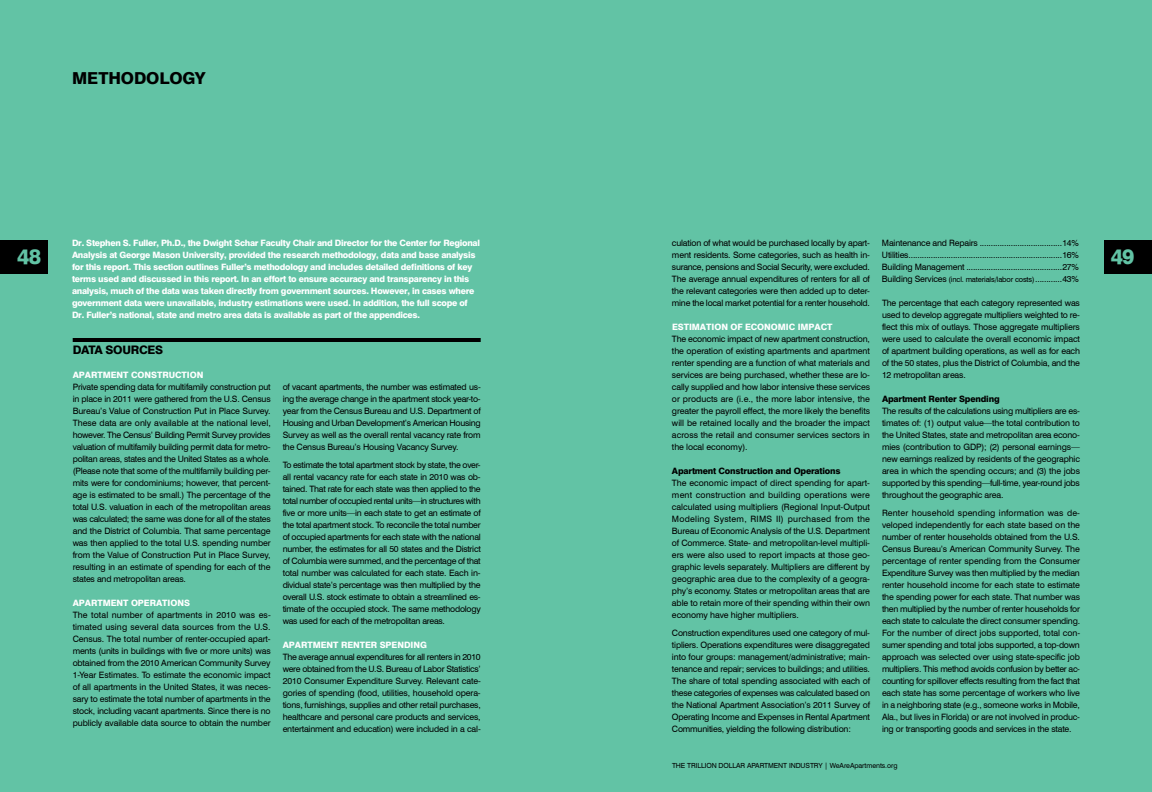
<style>
.page{position:relative;width:1152px;height:792px;background:#62c3a5}
.page>*{position:absolute;margin:0;border:0;box-sizing:border-box;transform-origin:0 0}
.t1{font:800 21px "Swiss 721 BT";color:#62c3a5}
.t2{font:800 16.5px "Swiss 721 BT";letter-spacing:-.005em;color:#000}
.t3{font:800 11.8px "Swiss 721 BT";color:#000}
.t4{font:8.8px/12px "Swiss 721 BT";letter-spacing:-.02em;color:#000;text-align:justify}
.t5{font:800 8.8px/12px "Swiss 721 BT";letter-spacing:-.03em;color:#fff}
.t6{font:800 8.8px "Swiss 721 BT";letter-spacing:-.02em;color:#000}
.t7{font:7px "Swiss 721 BT";letter-spacing:-.01em;color:#000}
.s1{font-size:7.5px}
</style>
<div class="page">
<hr style="left:73px;top:338px;width:408px;height:4px;background:#000">
<div style="left:1104px;top:240px;width:48px;height:34px;background:#000"></div>
<div style="left:0;top:240px;width:48px;height:34px;background:#000"></div>
<h2 class="t2" style="left:72px;top:68px;width:135px">METHODOLOGY</h2>
<p class="t5" style="left:72px;top:237px;width:410px">Dr. Stephen S. Fuller, Ph.D., the Dwight Schar Faculty Chair and Director for the Center for Regional Analysis at George Mason University, provided the research methodology, data and base analysis for this report. This section outlines Fuller’s methodology and includes detailed definitions of key terms used and discussed in this report. In an effort to ensure accuracy and transparency in this analysis, much of the data was taken directly from government sources. However, in cases where government data were unavailable, industry estimations were used. In addition, the full scope of Dr. Fuller’s national, state and metro area data is available as part of the appendices.</p>
<h3 class="t3" style="left:73px;top:343px;width:17px">Data</h3>
<h3 class="t3" style="left:106px;top:343px;width:17px">Sources</h3>
<p class="t5" style="left:73px;top:369px;width:14px">Apartment</p>
<p class="t5" style="left:131px;top:369px;width:14px">Construction</p>
<p class="t4" style="left:73px;top:381px;width:200px">Private spending data for multifamily construction put in place in 2011 were gathered from the U.S. Census Bureau’s Value of Construction Put in Place Survey.<br>These data are only available at the national level, however. The Census’ Building Permit Survey provides valuation of multifamily building permit data for metro&shy;politan areas, states and the United States as a whole. (Please note that some of the multifamily building per&shy;mits were for condominiums; however, that percent&shy;age is estimated to be small.) The percentage of the total U.S. valuation in each of the metropolitan areas was calculated; the same was done for all of the states and the District of Columbia. That same percentage was then applied to the total U.S. spending number from the Value of Construction Put in Place Survey, resulting in an estimate of spending for each of the states and metropolitan areas.</p>
<p class="t5" style="left:73px;top:597px;width:14px">Apartment</p>
<p class="t5" style="left:131px;top:597px;width:14px">Operations</p>
<p class="t4" style="left:73px;top:609px;width:200px">The total number of apartments in 2010 was es&shy;timated using several data sources from the U.S.<br>Census. The total number of renter-occupied apart&shy;ments (units in buildings with five or more units) was obtained from the 2010 American Community Survey 1-Year Estimates. To estimate the economic impact of all apartments in the United States, it was neces&shy;sary to estimate the total number of apartments in the stock, including vacant apartments. Since there is no publicly available data source to obtain the number</p>
<p class="t4" style="left:882px;top:237px;width:199px">Maintenance and Repairs .....................................14% Utilities.....................................................................16% Building Management ...........................................27% Building Services <span class="s1">(incl. materials/labor costs)</span>............43%</p>
<p class="t4" style="left:882px;top:297px;width:200px">The percentage that each category represented was used to develop aggregate multipliers weighted to re&shy;flect this mix of outlays. Those aggregate multipliers were used to calculate the overall economic impact of apartment building operations, as well as for each of the 50 states, plus the District of Columbia, and the 12 metropolitan areas.</p>
<p class="t6" style="left:882px;top:394px;width:119px">Apartment Renter Spending</p>
<p class="t4" style="left:882px;top:405px;width:200px">The results of the calculations using multipliers are es&shy;timates of: (1) output value—the total contribution to the United States, state and metropolitan area econo&shy;mies (contribution to GDP); (2) personal earnings— new earnings realized by residents of the geographic area in which the spending occurs; and (3) the jobs supported by this spending—full-time, year-round jobs throughout the geographic area.</p>
<p class="t4" style="left:882px;top:507px;width:200px">Renter household spending information was de&shy;veloped independently for each state based on the number of renter households obtained from the U.S.<br>Census Bureau’s American Community Survey. The percentage of renter spending from the Consumer Expenditure Survey was then multiplied by the median renter household income for each state to estimate the spending power for each state. That number was then multiplied by the number of renter households for each state to calculate the direct consumer spending.<br>For the number of direct jobs supported, total con&shy;sumer spending and total jobs supported, a top-down approach was selected over using state-specific job multipliers. This method avoids confusion by better ac&shy;counting for spillover effects resulting from the fact that each state has some percentage of workers who live in a neighboring state (e.g., someone works in Mobile, Ala., but lives in Florida) or are not involved in produc&shy;ing or transporting goods and services in the state.</p>
<p class="t4" style="left:672px;top:237px;width:200px">culation of what would be purchased locally by apart&shy;ment residents. Some categories, such as health in&shy;surance, pensions and Social Security, were excluded.<br>The average annual expenditures of renters for all of the relevant categories were then added up to deter&shy;mine the local market potential for a renter household.</p>
<p class="t5" style="left:672px;top:321px;width:13px">Estimation</p>
<p class="t5" style="left:730px;top:321px;width:28px">of Economic</p>
<p class="t5" style="left:798px;top:321px;width:11px">Impact</p>
<p class="t4" style="left:672px;top:333px;width:200px">The economic impact of new apartment construction, the operation of existing apartments and apartment renter spending are a function of what materials and services are being purchased, whether these are lo&shy;cally supplied and how labor intensive these services or products are (i.e., the more labor intensive, the greater the payroll effect, the more likely the benefits will be retained locally and the broader the impact across the retail and consumer services sectors in the local economy).</p>
<p class="t6" style="left:672px;top:465px;width:170px">Apartment Construction and Operations</p>
<p class="t4" style="left:672px;top:477px;width:200px">The economic impact of direct spending for apart&shy;ment construction and building operations were calculated using multipliers (Regional Input-Output Modeling System, RIMS II) purchased from the Bureau of Economic Analysis of the U.S. Department of Commerce. State- and metropolitan-level multipli&shy;ers were also used to report impacts at those geo&shy;graphic levels separately. Multipliers are different by geographic area due to the complexity of a geogra&shy;phy’s economy. States or metropolitan areas that are able to retain more of their spending within their own economy have higher multipliers.</p>
<p class="t4" style="left:672px;top:627px;width:200px">Construction expenditures used one category of mul&shy;tipliers. Operations expenditures were disaggregated into four groups: management/administrative; main&shy;tenance and repair; services to buildings; and utilities.<br>The share of total spending associated with each of these categories of expenses was calculated based on the National Apartment Association’s 2011 Survey of Operating Income and Expenses in Rental Apartment Communities, yielding the following distribution:</p>
<h1 class="t1" style="left:17px;top:244px;width:25px">48</h1>
<h1 class="t1" style="left:1111px;top:244px;width:25px">49</h1>
<p class="t4" style="left:283px;top:381px;width:200px">of vacant apartments, the number was estimated us&shy;ing the average change in the apartment stock year-to&shy;year from the Census Bureau and U.S. Department of Housing and Urban Development’s American Housing Survey as well as the overall rental vacancy rate from the Census Bureau’s Housing Vacancy Survey.</p>
<p class="t4" style="left:283px;top:459px;width:200px">To estimate the total apartment stock by state, the over&shy;all rental vacancy rate for each state in 2010 was ob&shy;tained. That rate for each state was then applied to the total number of occupied rental units—in structures with five or more units—in each state to get an estimate of the total apartment stock. To reconcile the total number of occupied apartments for each state with the national number, the estimates for all 50 states and the District of Columbia were summed, and the percentage of that total number was calculated for each state. Each in&shy;dividual state’s percentage was then multiplied by the overall U.S. stock estimate to obtain a streamlined es&shy;timate of the occupied stock. The same methodology was used for each of the metropolitan areas.</p>
<p class="t5" style="left:283px;top:639px;width:14px">Apartment</p>
<p class="t5" style="left:341px;top:639px;width:14px">Renter</p>
<p class="t5" style="left:380px;top:639px;width:13px">Spendin</p>
<p class="t5" style="left:420px;top:639px;width:8px">g</p>
<p class="t4" style="left:283px;top:651px;width:200px">The average annual expenditures for all renters in 2010 were obtained from the U.S. Bureau of Labor Statistics’ 2010 Consumer Expenditure Survey. Relevant cate&shy;gories of spending (food, utilities, household opera&shy;tions, furnishings, supplies and other retail purchases, healthcare and personal care products and services, entertainment and education) were included in a cal-</p>
<p class="t7" style="left:672px;top:761px;width:227px">The Trillion Dollar Apartment I ndustry | WeAreApartments.org</p>
</div>
